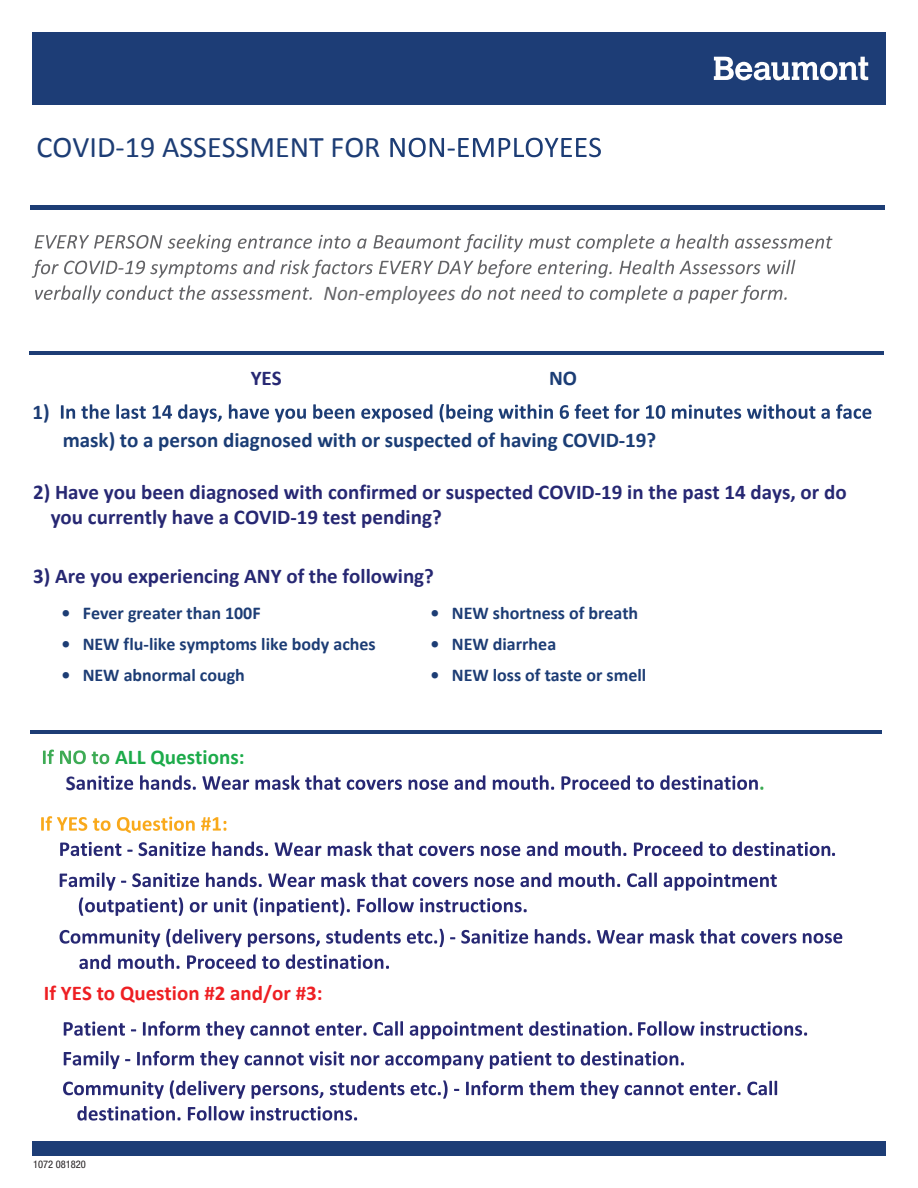
<style>
.page{position:relative;width:918px;height:1188px;background:#fff}
.page>*{position:absolute;margin:0;border:0;box-sizing:border-box;transform-origin:0 0}
.t1{font:30px "Calibri";color:#1d3d75}
.t2{font:700 21px/25.2px "Calibri";color:#272873}
.t3{font:700 21px "Calibri";color:#1b3d75}
.t4{font:700 21px "Calibri";color:#ee1f23}
.t5{font:italic 21px "Calibri";color:#636366}
.t6{font:700 21px "Calibri";color:#1cab4a}
.t7{font:700 21px "Calibri";color:#1d3d75}
.t8{font:700 18px "Calibri";color:#1d3d75}
.t9{font:condensed 10.5px "Helvetica Neue LT Std";color:#231f20}
.s1{color:#fff}
</style>
<div class="page">
<div style="left:32px;top:1141px;width:854px;height:15px;background:#1d3d76"></div>
<div style="left:32px;top:32px;width:854px;height:73px;background:#1d3d76"></div>
<svg style="left:714px;top:57px;width:154px;height:23px"></svg>
<hr style="left:29px;top:352px;width:855px;height:3px;background:#1d3d75">
<svg style="left:61px;top:404px;width:754px;height:18px"></svg>
<svg style="left:821px;top:404px;width:50px;height:15px"></svg>
<svg style="left:43px;top:750px;width:66px;height:14px"></svg>
<svg style="left:76px;top:775px;width:478px;height:15px"></svg>
<svg style="left:561px;top:775px;width:202px;height:15px"></svg>
<svg style="left:41px;top:816px;width:185px;height:17px"></svg>
<svg style="left:60px;top:842px;width:61px;height:14px"></svg>
<svg style="left:127px;top:842px;width:499px;height:14px"></svg>
<svg style="left:634px;top:842px;width:201px;height:14px"></svg>
<svg style="left:60px;top:873px;width:66px;height:18px"></svg>
<svg style="left:132px;top:873px;width:67px;height:14px"></svg>
<svg style="left:206px;top:873px;width:571px;height:18px"></svg>
<svg style="left:79px;top:898px;width:448px;height:18px"></svg>
<svg style="left:60px;top:929px;width:100px;height:18px"></svg>
<svg style="left:166px;top:929px;width:76px;height:18px"></svg>
<svg style="left:248px;top:933px;width:72px;height:14px"></svg>
<svg style="left:326px;top:929px;width:75px;height:15px"></svg>
<svg style="left:407px;top:929px;width:37px;height:18px"></svg>
<svg style="left:450px;top:929px;width:78px;height:15px"></svg>
<svg style="left:535px;top:929px;width:56px;height:15px"></svg>
<svg style="left:597px;top:929px;width:97px;height:15px"></svg>
<svg style="left:700px;top:929px;width:97px;height:15px"></svg>
<svg style="left:118px;top:954px;width:271px;height:15px"></svg>
<svg style="left:64px;top:1022px;width:72px;height:14px"></svg>
<svg style="left:143px;top:1021px;width:224px;height:18px"></svg>
<svg style="left:373px;top:1021px;width:259px;height:18px"></svg>
<svg style="left:638px;top:1021px;width:57px;height:15px"></svg>
<svg style="left:701px;top:1022px;width:106px;height:14px"></svg>
<svg style="left:64px;top:1051px;width:66px;height:18px"></svg>
<svg style="left:137px;top:1051px;width:57px;height:15px"></svg>
<svg style="left:200px;top:1051px;width:39px;height:18px"></svg>
<svg style="left:245px;top:1051px;width:99px;height:15px"></svg>
<svg style="left:351px;top:1055px;width:28px;height:11px"></svg>
<svg style="left:385px;top:1055px;width:99px;height:14px"></svg>
<svg style="left:490px;top:1051px;width:61px;height:18px"></svg>
<svg style="left:557px;top:1053px;width:18px;height:13px"></svg>
<svg style="left:581px;top:1051px;width:103px;height:15px"></svg>
<svg style="left:63px;top:1081px;width:101px;height:18px"></svg>
<svg style="left:170px;top:1080px;width:153px;height:19px"></svg>
<svg style="left:330px;top:1081px;width:75px;height:14px"></svg>
<svg style="left:411px;top:1080px;width:37px;height:19px"></svg>
<svg style="left:454px;top:1081px;width:120px;height:14px"></svg>
<svg style="left:580px;top:1081px;width:39px;height:18px"></svg>
<svg style="left:625px;top:1083px;width:59px;height:12px"></svg>
<svg style="left:690px;top:1083px;width:51px;height:12px"></svg>
<svg style="left:747px;top:1081px;width:30px;height:14px"></svg>
<svg style="left:77px;top:1106px;width:104px;height:15px"></svg>
<svg style="left:188px;top:1106px;width:56px;height:15px"></svg>
<svg style="left:251px;top:1106px;width:106px;height:15px"></svg>
<svg style="left:390px;top:138px;width:211px;height:19px"></svg>
<svg style="left:35px;top:235px;width:127px;height:14px"></svg>
<svg style="left:168px;top:234px;width:63px;height:18px"></svg>
<svg style="left:238px;top:236px;width:74px;height:13px"></svg>
<svg style="left:318px;top:235px;width:32px;height:14px"></svg>
<svg style="left:357px;top:239px;width:10px;height:10px"></svg>
<svg style="left:373px;top:234px;width:150px;height:18px"></svg>
<svg style="left:529px;top:236px;width:42px;height:13px"></svg>
<svg style="left:577px;top:234px;width:255px;height:18px"></svg>
<svg style="left:32px;top:260px;width:500px;height:18px"></svg>
<svg style="left:538px;top:260px;width:74px;height:18px"></svg>
<svg style="left:619px;top:260px;width:176px;height:14px"></svg>
<svg style="left:35px;top:285px;width:277px;height:18px"></svg>
<svg style="left:461px;top:285px;width:206px;height:18px"></svg>
<svg style="left:688px;top:285px;width:99px;height:18px"></svg>
<hr style="left:30px;top:730px;width:852px;height:3px;background:#1d3d75">
<hr style="left:30px;top:205px;width:855px;height:4px;background:#1d3d75">
<svg style="left:79px;top:955px;width:31px;height:14px"></svg>
<svg style="left:803px;top:933px;width:39px;height:10px"></svg>
<h1 class="t1" style="left:37px;top:128px;width:346px">COVID-19 ASSESSMENT FOR</h1>
<p class="t5" style="left:324px;top:280px;width:134px">Non-employees</p>
<p class="t5" style="left:673px;top:280px;width:12px">a</p>
<p class="t7" style="left:33px;top:397px;width:19px">1)</p>
<p class="t2" style="left:251px;top:365px;width:33px">YES</p>
<p class="t3" style="left:549px;top:363px;width:30px">NO</p>
<p class="t3" style="left:63px;top:425px;width:595px">mask) to a person diagnosed with or suspected of having COVID-19?</p>
<p class="t2" style="left:31px;top:479px;width:817px">2) Have you been diagnosed with confirmed or suspected COVID-19 in the past 14 days, or do <span class="s1">xx</span>you currently have a COVID-19 test pending?</p>
<p class="t2" style="left:33px;top:563px;width:402px">3) Are you experiencing ANY of the following?</p>
<p class="t8" style="left:430px;top:600px;width:209px">• NEW shortness of breath</p>
<p class="t8" style="left:430px;top:632px;width:127px">• NEW diarrhea</p>
<p class="t8" style="left:430px;top:663px;width:217px">• NEW loss of taste or smell</p>
<p class="t8" style="left:61px;top:601px;width:201px">• Fever greater than 100F</p>
<p class="t8" style="left:61px;top:632px;width:316px">• NEW flu-like symptoms like body aches</p>
<p class="t8" style="left:61px;top:663px;width:185px">• NEW abnormal cough</p>
<p class="t2" style="left:66px;top:769px;width:11px">S</p>
<p class="t6" style="left:115px;top:742px;width:131px">ALL Questions:</p>
<p class="t4" style="left:44px;top:978px;width:280px">If YES to Question #2 and/or #3:</p>
<p class="t9" style="left:33px;top:1158px;width:54px">1072 060920</p>
<p class="t9" style="left:61px;top:1158px;width:17px">818</p>
</div>
